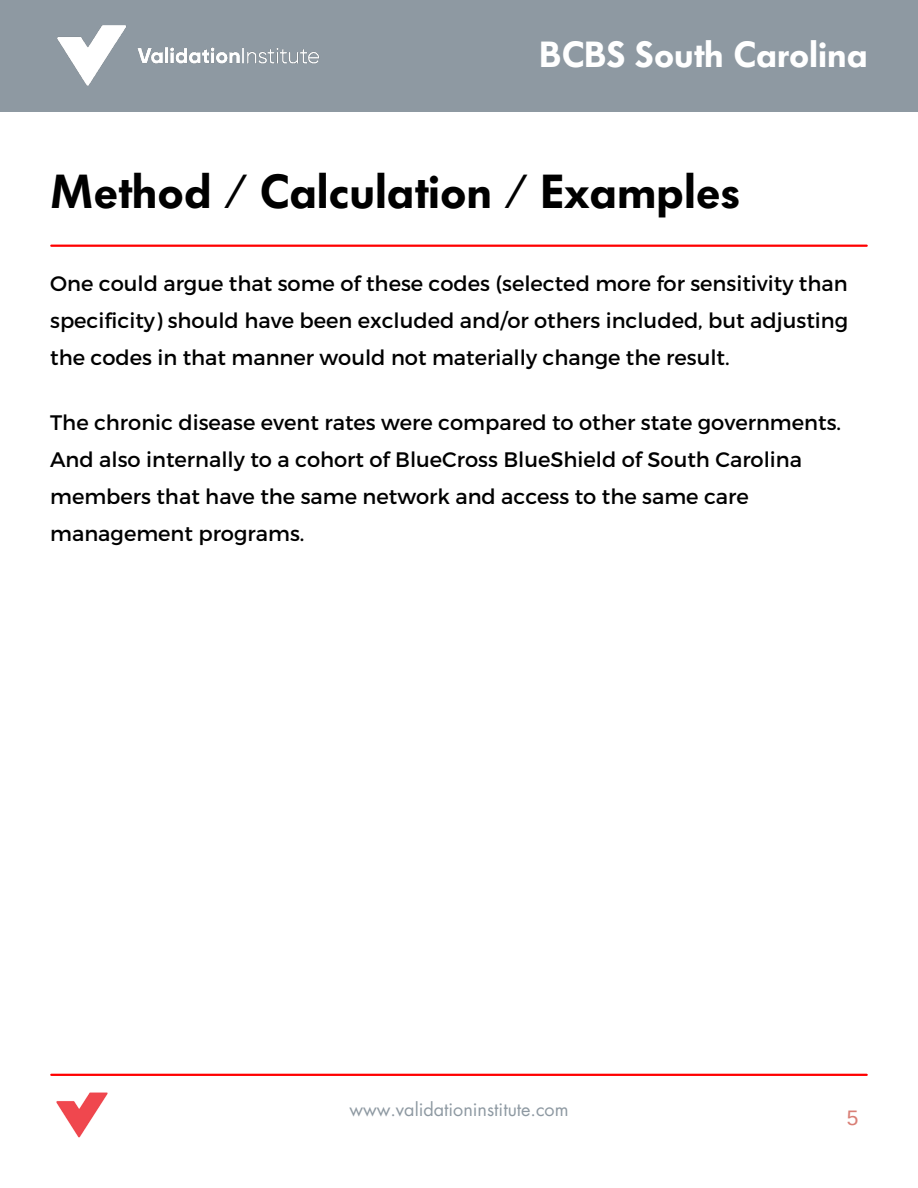
<style>
.page{position:relative;width:918px;height:1188px;background:#fff}
.page>*{position:absolute;margin:0;border:0;box-sizing:border-box;transform-origin:0 0}
.t1{font:600 47.25px "Futura BQ";color:#000}
.t2{font:600 36px "Futura BQ";color:#fff}
.t3{font:21px/37.2px "Montserrat";color:#000;text-align:justify}
.t4{font:21px "Arimo";color:#d97f76}
.t5{font:18px "Futura LT";color:#8e99a2}
</style>
<div class="page">
<div style="left:0;top:0;width:918px;height:112px;background:#8e99a2"></div>
<img style="left:57px;top:25px;width:262px;height:61px">
<hr style="left:51px;top:1074px;width:816px;height:2px;background:#f00">
<img style="left:56px;top:1092px;width:52px;height:46px">
<hr style="left:51px;top:245px;width:816px;height:2px;background:#f00">
<p class="t2" style="left:539px;top:33px;width:330px">BCBS South Carolina</p>
<p class="t1" style="left:50px;top:164px;width:692px">Method / Calculation / Examples</p>
<h1 class="t3" style="left:50px;top:264px;width:800px">One could argue that some of these codes (selected more for sensitivity than specificity) should have been excluded and/or others included, but adjusting the codes in that manner would not materially change the result.</h1>
<h3 class="t3" style="left:50px;top:402px;width:792px;text-align:left">The chronic disease event rates were compared to other state governments.<br>And also internally to a cohort of BlueCross BlueShield of South Carolina members that have the same network and access to the same care management programs.</h3>
<h3 class="t5" style="left:349px;top:1098px;width:221px">www.validationinstitute.com</h3>
<p class="t4" style="left:847px;top:1106px;width:13px">5</p>
</div>
